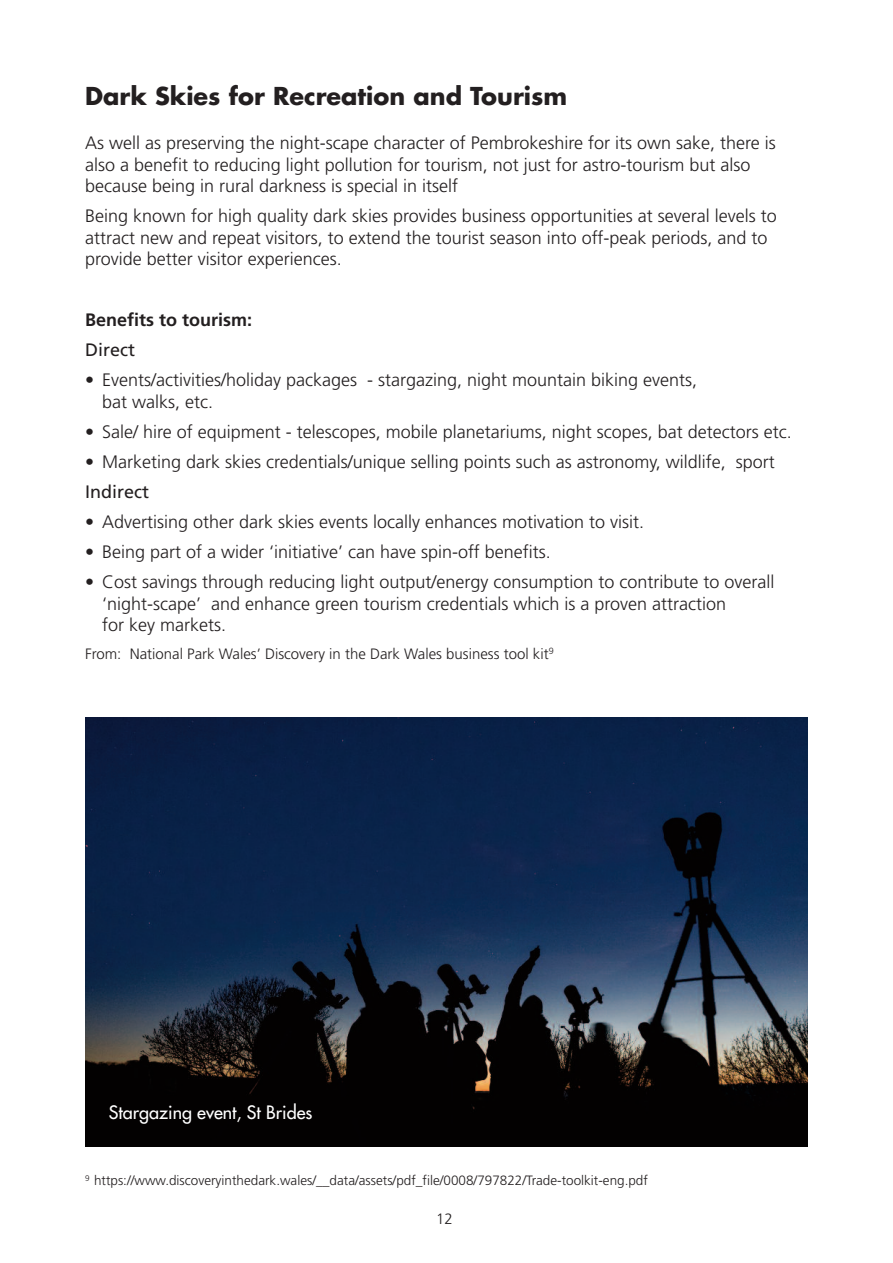
<style>
.page{position:relative;width:893px;height:1263px;background:#fff}
.page>*{position:absolute;margin:0;border:0;box-sizing:border-box;transform-origin:0 0}
.t1{font:700 24px "Futura Std";color:#231f20}
.t2{font:300 18px/21.6px "Frutiger";color:#231f20}
.t3{font:500 18px "Futura Std";color:#fff}
.t4{font:700 18px "Frutiger";color:#231f20}
.t5{font:18px "Frutiger";color:#231f20}
.t6{font:300 15px "Frutiger";color:#231f20}
.t7{font:300 13.5px "Frutiger";color:#231f20}
</style>
<div class="page">
<img style="left:85px;top:717px;width:723px;height:430px">
<h1 class="t1" style="left:85px;top:85px;width:484px">Dark Skies for Recreation and Tourism</h1>
<p class="t2" style="left:85px;top:133px;width:692px">As well as preserving the night-scape character of Pembrokeshire for its own sake, there is also a benefit to reducing light pollution for tourism, not just for astro-tourism but also because being in rural darkness is special in itself</p>
<p class="t2" style="left:85px;top:207px;width:693px">Being known for high quality dark skies provides business opportunities at several levels to attract new and repeat visitors, to extend the tourist season into off-peak periods, and to provide better visitor experiences.</p>
<p class="t4" style="left:85px;top:312px;width:169px">Benefits to tourism:</p>
<p class="t5" style="left:85px;top:342px;width:52px">Direct</p>
<p class="t2" style="left:102px;top:370px;width:597px;text-indent:-17px">• Events/activities/holiday packages - stargazing, night mountain biking events, bat walks, etc.</p>
<p class="t2" style="left:85px;top:422px;width:708px">• Sale/ hire of equipment - telescopes, mobile planetariums, night scopes, bat detectors etc.</p>
<p class="t2" style="left:85px;top:452px;width:691px">• Marketing dark skies credentials/unique selling points such as astronomy, wildlife, sport</p>
<p class="t5" style="left:85px;top:484px;width:66px">Indirect</p>
<p class="t2" style="left:85px;top:512px;width:561px">• Advertising other dark skies events locally enhances motivation to visit.</p>
<p class="t2" style="left:85px;top:542px;width:467px">• Being part of a wider ‘initiative’ can have spin-off benefits.</p>
<p class="t2" style="left:102px;top:572px;width:674px;text-indent:-17px">• Cost savings through reducing light output/energy consumption to contribute to overall ‘night-scape’ and enhance green tourism credentials which is a proven attraction<br>for key markets.</p>
<p class="t6" style="left:85px;top:648px;width:470px">From: National Park Wales’ Discovery in the Dark Wales business tool kit<sup>9</sup></p>
<p class="t3" style="left:109px;top:1103px;width:205px">Stargazing event, St Brides</p>
<p class="t7" style="left:85px;top:1175px;width:564px"><sup>9</sup> https://www.discoveryinthedark.wales/__data/assets/pdf_file/0008/797822/Trade-toolkit-eng.pdf</p>
<p class="t6" style="left:436px;top:1212px;width:18px">12</p>
</div>
